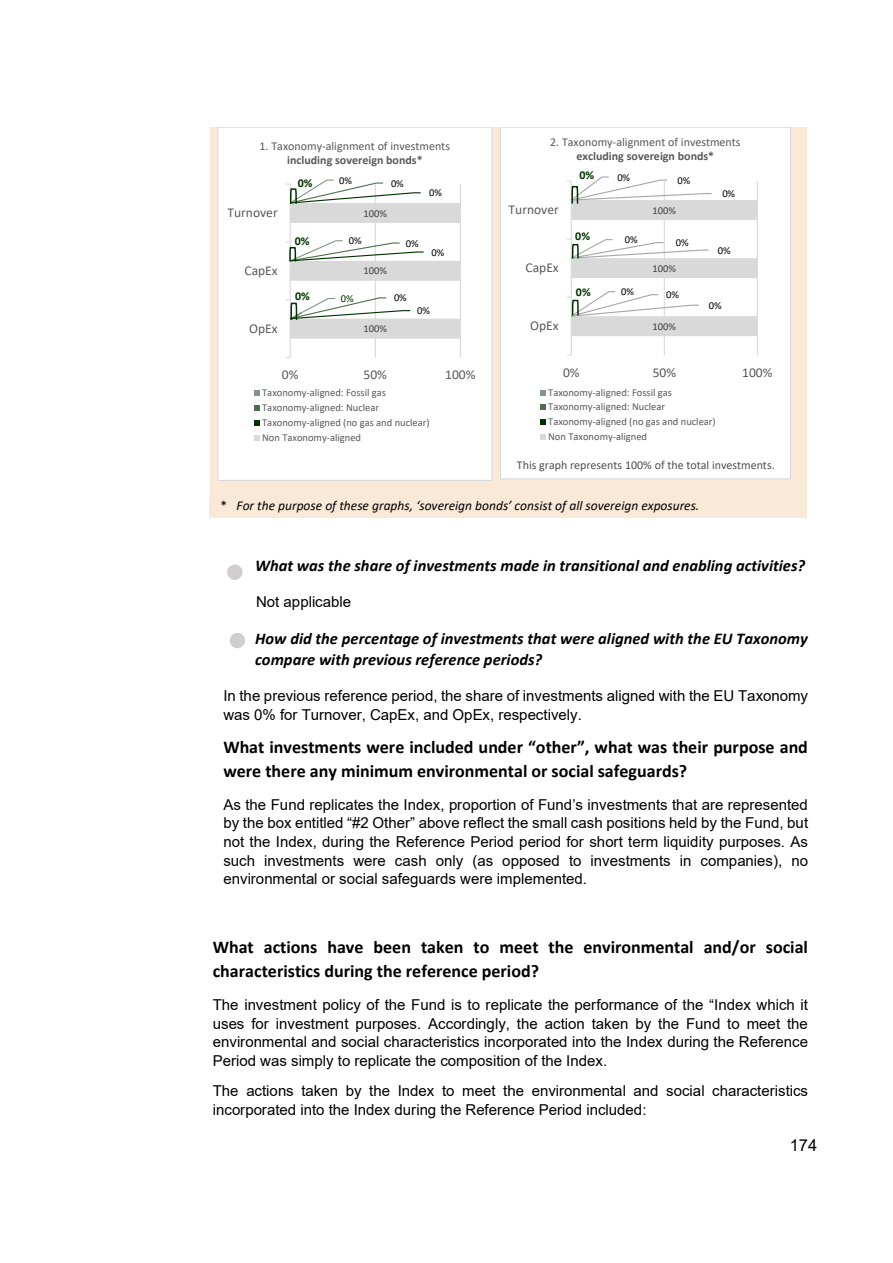
<style>
.page{position:relative;width:893px;height:1263px;background:#fff}
.page>*{position:absolute;margin:0;border:0;box-sizing:border-box;transform-origin:0 0}
.t1{font:700 18px/23.7px "Calibri";color:#000}
.t2{font:italic 700 16.5px/20.1px "Calibri";color:#000}
.t3{font:16.5px "Arial";color:#000}
.t4{font:15px/18.6px "Arial";color:#000}
.t5{font:italic 13.5px "Calibri";color:#000}
.t6{font:13.5px "Calibri";color:#595959}
.t7{font:12px "Calibri";color:#595959}
.t8{font:700 12px "Calibri";color:#595959}
.t9{font:12px "Calibri";color:#4f4f4f}
.t10{font:700 12px "Calibri";color:#030}
.t11{font:10.5px/14.9px "Calibri";color:#595959}
.t12{font:10.5px "Calibri";color:#000}
.t13{font:10.5px "Calibri";letter-spacing:-.005em;color:#404040}
.t14{font:10.5px "Calibri";color:#030}
.s1{font-style:normal}
.s2{font-style:inherit}
</style>
<div class="page">
<div style="left:210px;top:127px;width:290px;height:370px;background:#fae9d7"></div>
<div style="left:500px;top:127px;width:307px;height:370px;background:#fae9d7"></div>
<div style="left:210px;top:497px;width:597px;height:20px;background:#fae9d7"></div>
<div style="left:218px;top:127px;width:274px;height:353px;background:#fff"></div>
<hr style="left:375px;top:184px;width:1px;height:173px;background:#d9d9d9">
<hr style="left:460px;top:184px;width:1px;height:173px;background:#d9d9d9">
<hr style="left:290px;top:184px;width:1px;height:173px;background:#d9d9d9">
<svg style="left:254px;top:390px;width:6px;height:6px"></svg>
<svg style="left:254px;top:405px;width:6px;height:6px"></svg>
<svg style="left:254px;top:420px;width:6px;height:6px"></svg>
<svg style="left:254px;top:435px;width:6px;height:6px"></svg>
<div style="left:217px;top:127px;width:275px;height:354px;border:1px solid #d9d9d9"></div>
<svg style="left:286px;top:179px;width:174px;height:160px"></svg>
<div style="left:230px;top:633px;width:15px;height:15px;background:#d0cece;border-radius:50%"></div>
<div style="left:227px;top:564px;width:15px;height:16px;background:#d0cece;border-radius:50%"></div>
<div style="left:500px;top:127px;width:290px;height:352px;background:#fff"></div>
<hr style="left:664px;top:181px;width:1px;height:174px;background:#d9d9d9">
<hr style="left:757px;top:181px;width:1px;height:174px;background:#d9d9d9">
<hr style="left:571px;top:181px;width:1px;height:174px;background:#d9d9d9">
<svg style="left:540px;top:390px;width:6px;height:5px"></svg>
<svg style="left:540px;top:405px;width:6px;height:5px"></svg>
<svg style="left:540px;top:419px;width:6px;height:6px"></svg>
<svg style="left:540px;top:434px;width:6px;height:6px"></svg>
<div style="left:500px;top:127px;width:291px;height:352px;border:1px solid #d9d9d9"></div>
<svg style="left:567px;top:176px;width:190px;height:160px"></svg>
<p class="t7" style="left:260px;top:137px;width:192px">1. Taxonomy-alignment of investments</p>
<p class="t8" style="left:287px;top:152px;width:137px">including sovereign bonds*</p>
<p class="t7" style="left:550px;top:133px;width:192px">2. Taxonomy-alignment of investments</p>
<p class="t8" style="left:577px;top:148px;width:139px">excluding sovereign bonds*</p>
<p class="t10" style="left:298px;top:175px;width:16px">0%</p>
<p class="t12" style="left:339px;top:173px;width:14px">0%</p>
<p class="t12" style="left:391px;top:176px;width:14px">0%</p>
<p class="t10" style="left:579px;top:167px;width:16px">0%</p>
<p class="t12" style="left:617px;top:170px;width:14px">0%</p>
<p class="t12" style="left:677px;top:173px;width:14px">0%</p>
<p class="t12" style="left:429px;top:186px;width:14px">0%</p>
<p class="t12" style="left:722px;top:186px;width:14px">0%</p>
<p class="t6" style="left:228px;top:203px;width:52px">Turnover</p>
<p class="t13" style="left:363px;top:206px;width:25px">100%</p>
<p class="t6" style="left:509px;top:200px;width:52px">Turnover</p>
<p class="t13" style="left:653px;top:203px;width:25px">100%</p>
<p class="t10" style="left:295px;top:233px;width:16px">0%</p>
<p class="t12" style="left:349px;top:234px;width:14px">0%</p>
<p class="t12" style="left:406px;top:236px;width:14px">0%</p>
<p class="t12" style="left:431px;top:245px;width:14px">0%</p>
<p class="t10" style="left:575px;top:227px;width:16px">0%</p>
<p class="t12" style="left:625px;top:232px;width:14px">0%</p>
<p class="t12" style="left:676px;top:235px;width:14px">0%</p>
<p class="t12" style="left:718px;top:243px;width:14px">0%</p>
<p class="t6" style="left:244px;top:261px;width:35px">CapEx</p>
<p class="t13" style="left:363px;top:264px;width:25px">100%</p>
<p class="t6" style="left:526px;top:258px;width:35px">CapEx</p>
<p class="t13" style="left:653px;top:261px;width:25px">100%</p>
<p class="t6" style="left:249px;top:319px;width:30px">OpEx</p>
<p class="t10" style="left:576px;top:283px;width:16px">0%</p>
<p class="t10" style="left:295px;top:287px;width:16px">0%</p>
<p class="t12" style="left:621px;top:284px;width:14px">0%</p>
<p class="t12" style="left:394px;top:291px;width:14px">0%</p>
<p class="t14" style="left:341px;top:291px;width:14px">0%</p>
<p class="t13" style="left:364px;top:321px;width:25px">100%</p>
<p class="t12" style="left:417px;top:303px;width:14px">0%</p>
<p class="t6" style="left:530px;top:316px;width:30px">OpEx</p>
<p class="t12" style="left:666px;top:287px;width:14px">0%</p>
<p class="t13" style="left:653px;top:319px;width:25px">100%</p>
<p class="t12" style="left:709px;top:298px;width:14px">0%</p>
<p class="t6" style="left:282px;top:365px;width:18px">0%</p>
<p class="t6" style="left:364px;top:365px;width:25px">50%</p>
<p class="t6" style="left:445px;top:365px;width:32px">100%</p>
<p class="t11" style="left:262px;top:385px;width:169px">Taxonomy-aligned: Fossil gas<br>Taxonomy-aligned: Nuclear<br>Taxonomy-aligned (no gas and nuclear)<br>Non Taxonomy-aligned</p>
<p class="t6" style="left:563px;top:363px;width:18px">0%</p>
<p class="t6" style="left:653px;top:363px;width:25px">50%</p>
<p class="t6" style="left:742px;top:363px;width:32px">100%</p>
<p class="t11" style="left:548px;top:384px;width:169px">Taxonomy-aligned: Fossil gas<br>Taxonomy-aligned: Nuclear<br>Taxonomy-aligned (no gas and nuclear)<br>Non Taxonomy-aligned</p>
<p class="t9" style="left:517px;top:457px;width:259px">This graph represents 100% of the total investments.</p>
<p class="t5" style="left:221px;top:496px;width:480px"><span class="s1">*</span> For the purpose of these graphs, ‘sovereign bonds’ consist of all sovereign exposures.</p>
<p class="t2" style="left:255px;top:555px;width:551px">What was the share of investments made in transitional and enabling activities?</p>
<p class="t4" style="left:256px;top:593px;width:97px">Not applicable</p>
<p class="t2" style="left:255px;top:628px;width:554px">How did the percentage of investments that were aligned with the EU Taxonomy compare with previous reference periods?</p>
<p class="t4" style="left:223px;top:686px;width:586px">In the previous reference period, the share of investments aligned with the EU Taxonomy was 0% for Turnover, CapEx, and OpEx, respectively.</p>
<p class="t1" style="left:223px;top:735px;width:586px">What investments were included under “other”, what was their purpose and were there any minimum environmental or social safeguards?</p>
<p class="t4" style="left:223px;top:795px;width:586px;text-align:justify">As the Fund replicates the Index, proportion of Fund’s investments that are represented by the box entitled “#2 Other” above reflect the small cash positions held by the Fund, but not the Index, during the Reference Period period for short term liquidity purposes. As such investments were cash only (as opposed to investments in companies), no environmental or social safeguards were implemented.</p>
<p class="t1" style="left:213px;top:935px;width:597px">What actions have been taken to meet the environmental and/or social characteristics during the reference period?</p>
<p class="t4" style="left:213px;top:995px;width:597px;text-align:justify">The investment policy of the Fund is to replicate the performance of the “Index which it uses for investment purposes. Accordingly, the action taken by the Fund to meet the environmental and social characteristics incorporated into the Index during the Reference Period was simply to replicate the composition of the Index.</p>
<p class="t4" style="left:213px;top:1082px;width:597px">The actions taken by the Index to meet the environmental and social characteristics incorporated into the Index during the Reference Period included:</p>
<p class="t3" style="left:790px;top:1134px;width:29px"><span class="s2">1</span>74</p>
</div>
